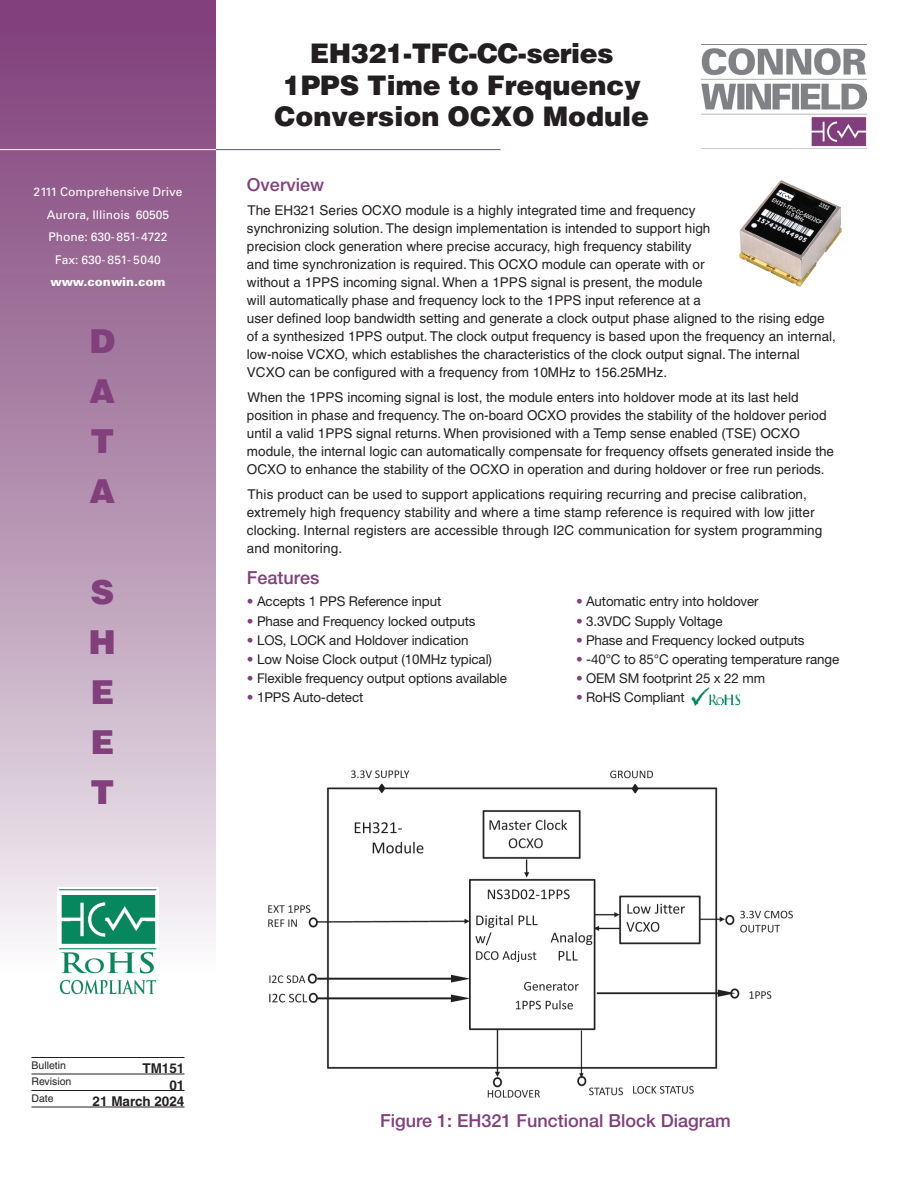
<style>
.page{position:relative;width:918px;height:1188px;background:#fff}
.page>*{position:absolute;margin:0;border:0;box-sizing:border-box;transform-origin:0 0}
.Subhead_1{font:900 33px "Helvetica";color:#813f7c}
.Product_Group{font:900 27px "Helvetica";color:#231f20}
.Product_Group-2{font:900 27px "Helvetica";letter-spacing:-.02em;color:#231f20}
.Subhead_1_centered{font:500 18px "Helvetica Neue";color:#813f7c}
.Subhead_1-2{font:500 18px "Helvetica Neue";color:#813f7c}
.Body_text_9_12{font:13.5px/18px "Helvetica";color:#231f20}
.Bullet_9_11{font:13.5px "Helvetica Neue";letter-spacing:-.01em;color:#231f20}
.ID_2{font:700 13.5px "Helvetica";color:#231f20}
.t1{font:12px "Univers";color:#fff}
.t2{font:900 12px "Univers";color:#fff}
.ID_1{font:10.5px "Helvetica";color:#231f20}
.s1{color:#81407e}
</style>
<div class="page">
<img style="left:701px;top:48px;width:165px;height:101px">
<img style="left:0;top:0;width:216px;height:1108px">
<hr style="left:0;top:149px;width:216px;height:1px;background:#fff">
<hr style="left:216px;top:149px;width:284px;height:1px;background:#813f7c">
<hr style="left:32px;top:1057px;width:152px;height:1px;background:#231f20">
<hr style="left:32px;top:1074px;width:152px;height:1px;background:#231f20">
<hr style="left:32px;top:1090px;width:152px;height:1px;background:#231f20">
<hr style="left:32px;top:1107px;width:152px;height:1px;background:#231f20">
<img style="left:58px;top:888px;width:100px;height:108px">
<img style="left:691px;top:687px;width:50px;height:18px">
<img style="left:739px;top:180px;width:103px;height:107px">
<img style="left:268px;top:770px;width:525px;height:328px">
<p class="t1" style="left:33px;top:185px;width:151px">2111 Comprehensive Drive</p>
<p class="t1" style="left:47px;top:208px;width:124px">Aurora, Illinois 60505</p>
<p class="t1" style="left:49px;top:230px;width:120px">Phone: 630-851-4722</p>
<p class="t1" style="left:55px;top:253px;width:107px">Fax: 630- 851- 5040</p>
<p class="t2" style="left:50px;top:275px;width:117px">www.conwin.com</p>
<p class="Subhead_1" style="left:90px;top:319px;width:27px">D</p>
<p class="Subhead_1" style="left:90px;top:369px;width:27px">A</p>
<p class="Subhead_1" style="left:90px;top:420px;width:25px">T</p>
<p class="Subhead_1" style="left:90px;top:470px;width:27px">A</p>
<p class="Subhead_1" style="left:90px;top:570px;width:25px">S</p>
<p class="Subhead_1" style="left:89px;top:620px;width:29px">H</p>
<p class="Subhead_1" style="left:90px;top:671px;width:25px">E</p>
<p class="Subhead_1" style="left:90px;top:721px;width:25px">E</p>
<p class="Subhead_1" style="left:90px;top:771px;width:25px">T</p>
<p class="Product_Group-2" style="left:310px;top:36px;width:305px">EH321-TFC-CC-series</p>
<p class="Product_Group" style="left:283px;top:67px;width:360px">1PPS Time to Frequency</p>
<p class="Product_Group" style="left:274px;top:99px;width:376px">Conversion OCXO Module</p>
<p class="Subhead_1-2" style="left:247px;top:174px;width:79px">Overview</p>
<p class="Body_text_9_12" style="left:247px;top:202px;width:590px">The EH321 Series OCXO module is a highly integrated time and frequency<br>synchronizing solution. The design implementation is intended to support high<br>precision clock generation where precise accuracy, high frequency stability<br>and time synchronization is required. This OCXO module can operate with or<br>without a 1PPS incoming signal. When a 1PPS signal is present, the module<br>will automatically phase and frequency lock to the 1PPS input reference at a<br>user defined loop bandwidth setting and generate a clock output phase aligned to the rising edge of a synthesized 1PPS output. The clock output frequency is based upon the frequency an internal, low-noise VCXO, which establishes the characteristics of the clock output signal. The internal VCXO can be configured with a frequency from 10MHz to 156.25MHz.</p>
<p class="Body_text_9_12" style="left:247px;top:388px;width:589px">When the 1PPS incoming signal is lost, the module enters into holdover mode at its last held position in phase and frequency. The on-board OCXO provides the stability of the holdover period until a valid 1PPS signal returns. When provisioned with a Temp sense enabled (TSE) OCXO module, the internal logic can automatically compensate for frequency offsets generated inside the OCXO to enhance the stability of the OCXO in operation and during holdover or free run periods.</p>
<p class="Body_text_9_12" style="left:247px;top:485px;width:577px">This product can be used to support applications requiring recurring and precise calibration, extremely high frequency stability and where a time stamp reference is required with low jitter clocking. Internal registers are accessible through I2C communication for system programming and monitoring.</p>
<p class="Subhead_1-2" style="left:247px;top:567px;width:74px">Features</p>
<p class="Bullet_9_11" style="left:247px;top:594px;width:196px"><span class="s1">•</span> Accepts 1 PPS Reference input</p>
<p class="Bullet_9_11" style="left:247px;top:613px;width:230px"><span class="s1">•</span> Phase and Frequency locked outputs</p>
<p class="Bullet_9_11" style="left:247px;top:632px;width:223px"><span class="s1">•</span> LOS, LOCK and Holdover indication</p>
<p class="Bullet_9_11" style="left:247px;top:651px;width:247px"><span class="s1">•</span> Low Noise Clock output (10MHz typical)</p>
<p class="Bullet_9_11" style="left:247px;top:670px;width:261px"><span class="s1">•</span> Flexible frequency output options available</p>
<p class="Bullet_9_11" style="left:247px;top:690px;width:118px"><span class="s1">•</span> 1PPS Auto-detect</p>
<p class="Bullet_9_11" style="left:576px;top:593px;width:184px"><span class="s1">•</span> Automatic entry into holdover</p>
<p class="Bullet_9_11" style="left:576px;top:613px;width:148px"><span class="s1">•</span> 3.3VDC Supply Voltage</p>
<p class="Bullet_9_11" style="left:576px;top:632px;width:230px"><span class="s1">•</span> Phase and Frequency locked outputs</p>
<p class="Bullet_9_11" style="left:576px;top:651px;width:265px"><span class="s1">•</span> -40°C to 85°C operating temperature range</p>
<p class="Bullet_9_11" style="left:576px;top:670px;width:191px"><span class="s1">•</span> OEM SM footprint 25 x 22 mm</p>
<p class="Bullet_9_11" style="left:576px;top:689px;width:110px"><span class="s1">•</span> RoHS Compliant</p>
<p class="ID_1" style="left:32px;top:1059px;width:36px">Bulletin</p>
<p class="ID_2" style="left:142px;top:1060px;width:44px">TM151</p>
<p class="ID_1" style="left:32px;top:1075px;width:41px">Revision</p>
<p class="ID_2" style="left:169px;top:1077px;width:17px">01</p>
<p class="ID_1" style="left:32px;top:1092px;width:24px">Date</p>
<p class="ID_2" style="left:93px;top:1093px;width:93px">21 March 2024</p>
<p class="Subhead_1_centered" style="left:380px;top:1110px;width:352px">Figure 1: EH321 Functional Block Diagram</p>
</div>
